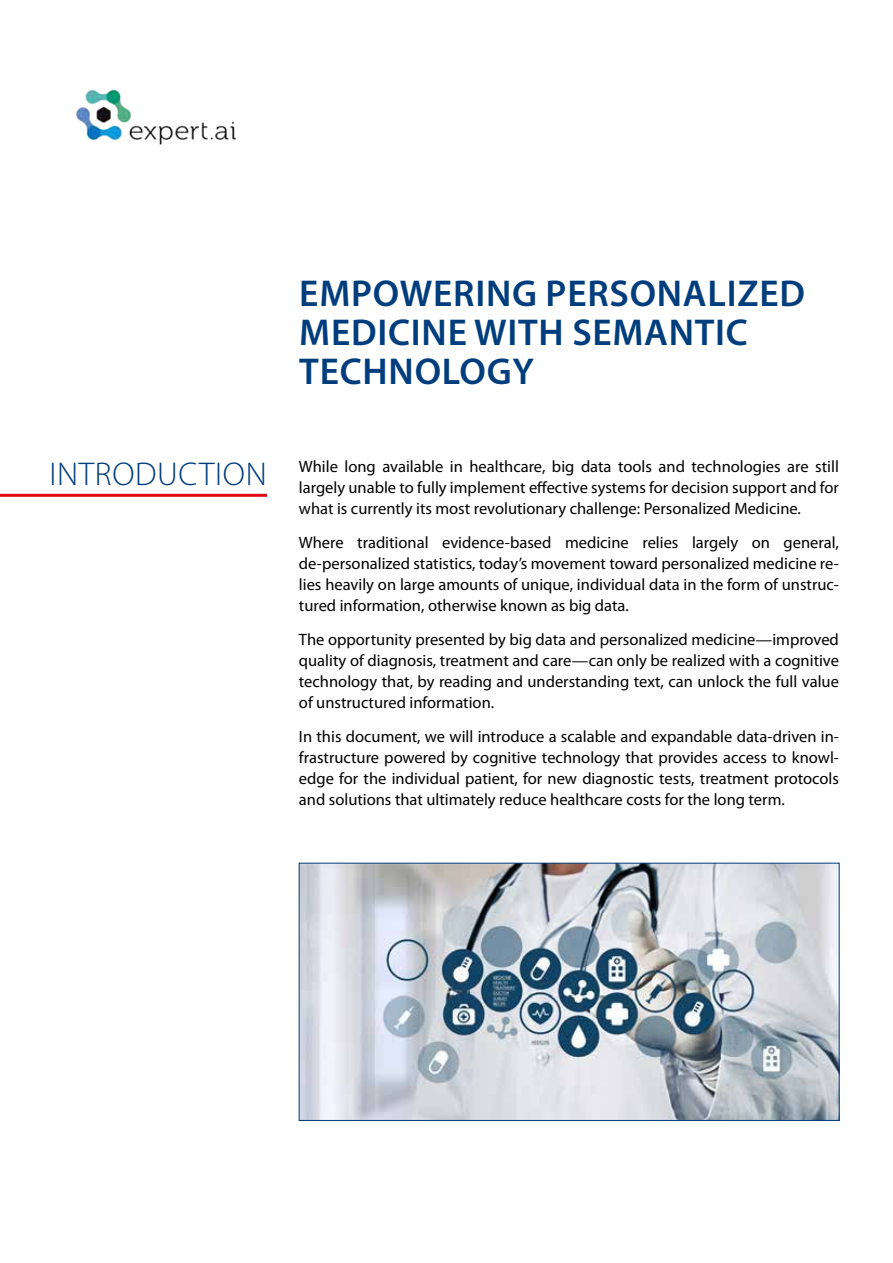
<style>
.page{position:relative;width:893px;height:1263px;background:#fff}
.page>*{position:absolute;margin:0;border:0;box-sizing:border-box;transform-origin:0 0}
.t1{font:600 37.5px/39px "Myriad Pro";letter-spacing:.02em;color:#003d7c}
.t2{font:300 33px "Myriad Pro";letter-spacing:.02em;color:#003d7c}
.t3{font:16.5px/21px "Myriad Pro";color:#000;text-align:justify}
</style>
<div class="page">
<img style="left:301px;top:865px;width:536px;height:254px">
<div style="left:299px;top:863px;width:540px;height:258px;border:1px solid #003d7c"></div>
<hr style="left:0;top:494px;width:267px;height:3px;background:#e30613">
<img style="left:76px;top:89px;width:160px;height:56px">
<h2 class="t2" style="left:49px;top:454px;width:219px">INTRODUCTION</h2>
<h1 class="t1" style="left:299px;top:273px;width:507px">EMPOWERING PERSONALIZED<br>MEDICINE WITH SEMANTIC<br>TECHNOLOGY</h1>
<p class="t3" style="left:299px;top:456px;width:542px">While long available in healthcare, big data tools and technologies are still largely unable to fully implement effective systems for decision support and for what is currently its most revolutionary challenge: Personalized Medicine.</p>
<p class="t3" style="left:299px;top:532px;width:541px">Where traditional evidence-based medicine relies largely on general, de-personalized statistics, today’s movement toward personalized medicine re&shy;lies heavily on large amounts of unique, individual data in the form of unstruc&shy;tured information, otherwise known as big data.</p>
<p class="t3" style="left:299px;top:629px;width:542px">The opportunity presented by big data and personalized medicine—improved quality of diagnosis, treatment and care—can only be realized with a cognitive technology that, by reading and understanding text, can unlock the full value of unstructured information.</p>
<p class="t3" style="left:299px;top:725px;width:542px">In this document, we will introduce a scalable and expandable data-driven in&shy;frastructure powered by cognitive technology that provides access to knowl&shy;edge for the individual patient, for new diagnostic tests, treatment protocols and solutions that ultimately reduce healthcare costs for the long term.</p>
</div>
